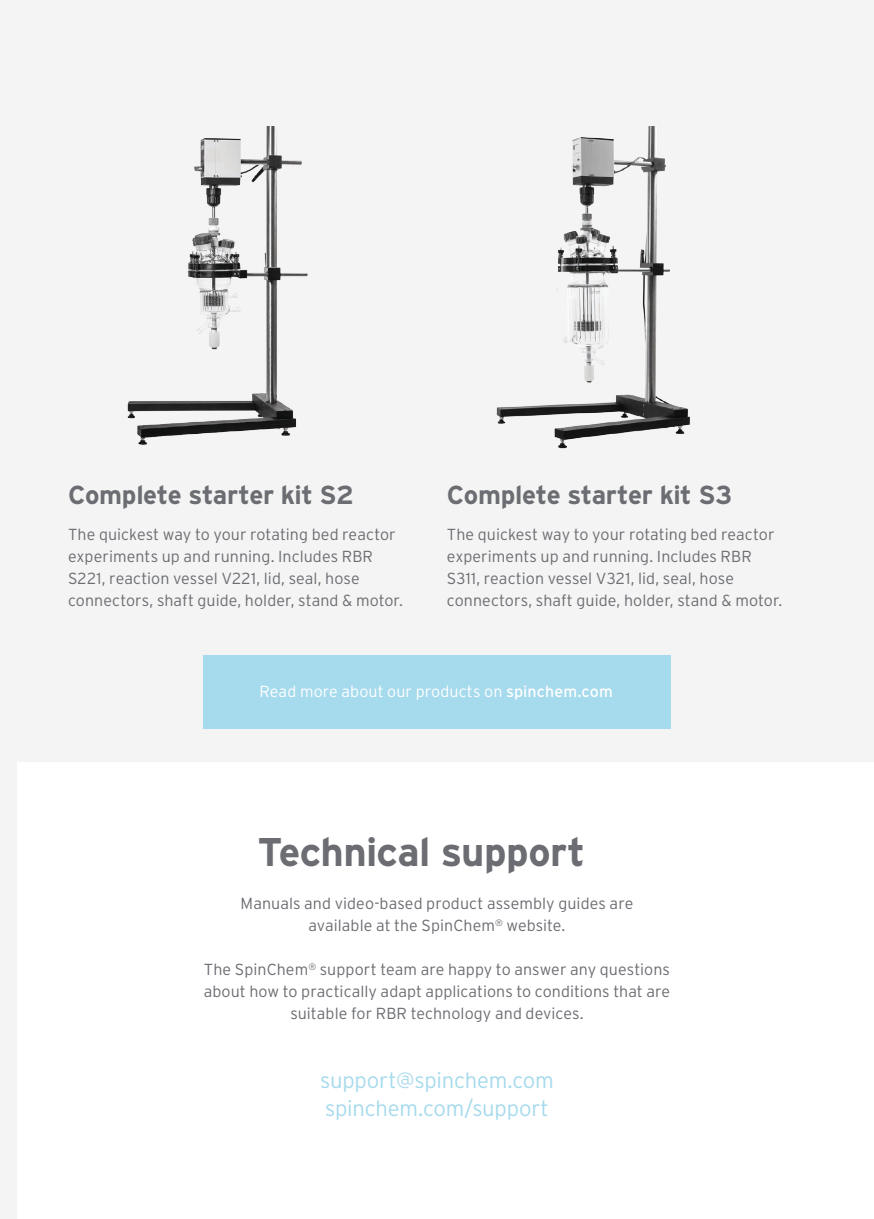
<style>
.page{position:relative;width:874px;height:1219px;background:#fff}
.page>*{position:absolute;margin:0;border:0;box-sizing:border-box;transform-origin:0 0}
.Mellanrubrik{font:700 40px "Interstate";letter-spacing:-.015em;color:#6b6d72}
.Mellanrubrik-2{font:700 26px "Interstate";letter-spacing:-.015em;color:#6b6d72}
.Ingress{font:300 22px "Interstate";letter-spacing:-.01em;color:#a6daed}
.Bröd{font:300 16px/22px "Interstate";letter-spacing:.005em;color:#6b6d72}
.Bröd-2{font:300 16px "Interstate";letter-spacing:.005em;color:#fff}
.s1{font-weight:400}
</style>
<div class="page">
<div style="left:0;top:0;width:873px;height:1219px;background:#f4f4f4"></div>
<div style="left:203px;top:655px;width:467px;height:73px;background:#a6daed"></div>
<div style="left:17px;top:763px;width:856px;height:456px;background:#fff"></div>
<img style="left:496px;top:126px;width:194px;height:323px">
<img style="left:127px;top:126px;width:181px;height:319px">
<p class="Mellanrubrik-2" style="left:68px;top:481px;width:287px">Complete starter kit S2</p>
<p class="Bröd" style="left:68px;top:523px;width:336px">The quickest way to your rotating bed reactor experiments up and running. Includes RBR S221, reaction vessel V221, lid, seal, hose connectors, shaft guide, holder, stand &amp; motor.</p>
<p class="Mellanrubrik-2" style="left:446px;top:481px;width:287px">Complete starter kit S3</p>
<p class="Bröd" style="left:446px;top:523px;width:337px">The quickest way to your rotating bed reactor experiments up and running. Includes RBR S311, reaction vessel V321, lid, seal, hose connectors, shaft guide, holder, stand &amp; motor.</p>
<p class="Bröd-2" style="left:259px;top:683px;width:354px">Read more about our products on <span class="s1">spinchem.com</span></p>
<p class="Mellanrubrik" style="left:257px;top:830px;width:329px">Technical support</p>
<p class="Bröd" style="left:240px;top:892px;width:394px;text-align:center">Manuals and video-based product assembly guides are available at the SpinChem<sup>®</sup> website.</p>
<p class="Bröd" style="left:203px;top:958px;width:468px;text-align:center">The SpinChem<sup>®</sup> support team are happy to answer any questions about how to practically adapt applications to conditions that are suitable for RBR technology and devices.</p>
<p class="Ingress" style="left:320px;top:1068px;width:235px">support@spinchem.com</p>
<p class="Ingress" style="left:325px;top:1096px;width:225px">spinchem.com/support</p>
</div>
